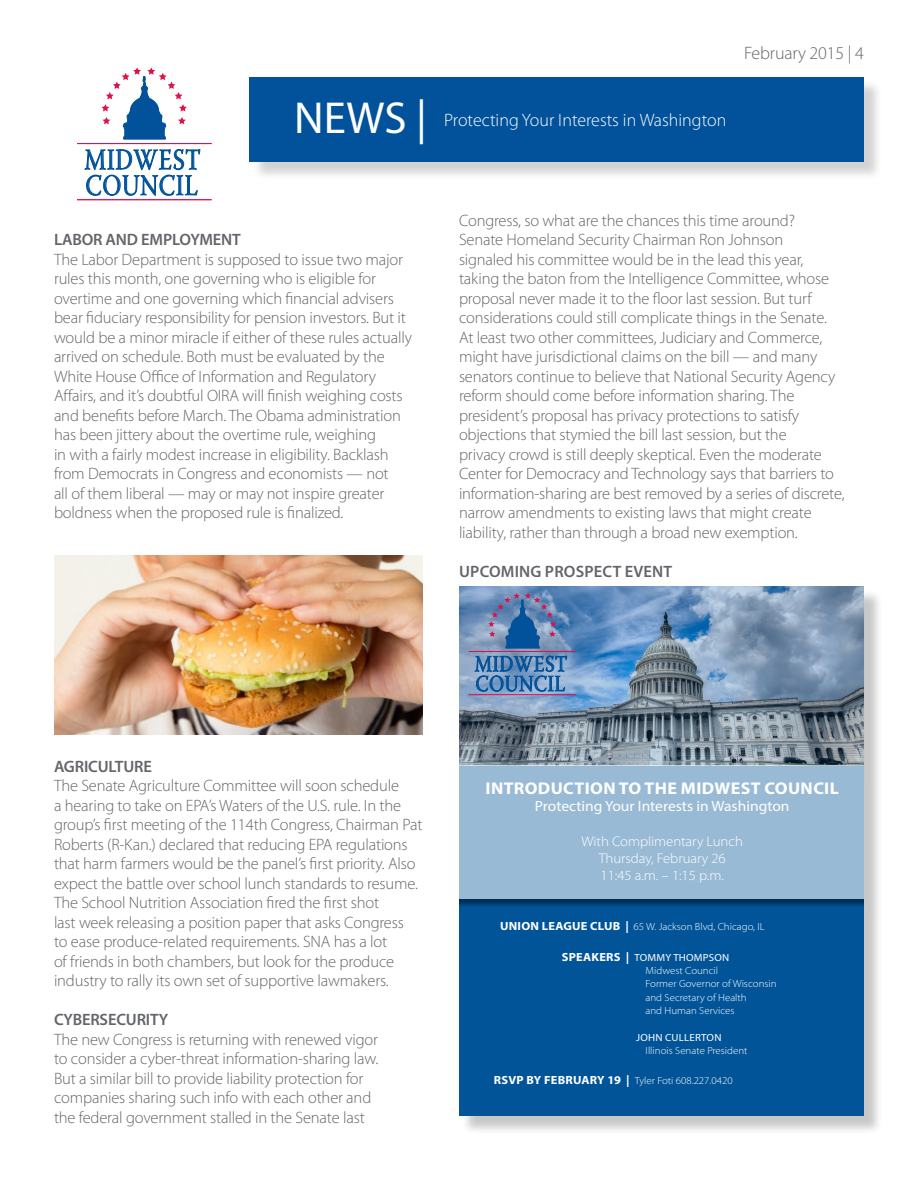
<style>
.page{position:relative;width:918px;height:1188px;background:#fff}
.page>*{position:absolute;margin:0;border:0;box-sizing:border-box;transform-origin:0 0}
.t1{font:45px "Myriad Pro";color:#fff}
.t2{font:29.1px/25.7px "Warnock Pro Disp";letter-spacing:.06em;color:#01529b;scale:.82 1}
.t3{font:22.35px/19.8px "Warnock Pro Disp";letter-spacing:.06em;color:#01529b;scale:.84 1}
.t4{font:300 18px "Myriad Pro";color:#fff}
.t5{font:300 18px "Myriad Pro";letter-spacing:-.01em;color:#63656a}
.t6{font:700 17.1px "Myriad Pro";letter-spacing:.02em;color:#fff;scale:1.05 1}
.t7{font:300 16.5px/19.5px "Myriad Pro";letter-spacing:-.01em;color:#63656a}
.t8{font:600 16.5px "Myriad Pro";letter-spacing:-.01em;color:#63656a}
.t9{font:600 16.5px "Myriad Pro";letter-spacing:.01em;color:#63656a}
.t10{font:14.85px "Myriad Pro";color:#fff;scale:1.05 1}
.t11{font:300 14.1px/17.1px "Myriad Pro";letter-spacing:-.005em;color:#fff;text-align:center;scale:1.05 1}
.t12{font:300 10.35px/13.4px "Myriad Pro";color:#fff;scale:1.05 1}
.s1{font-weight:700;font-size:11.85px}
.s2{font-weight:400}
</style>
<div class="page">
<svg style="left:85px;top:67px;width:115px;height:129px"></svg>
<hr style="left:77px;top:143px;width:135px;height:1px;background:#e0104b">
<hr style="left:77px;top:199px;width:135px;height:1px;background:#e0104b">
<div style="left:252px;top:79px;width:631px;height:102px;background:#231f20;opacity:.2"></div>
<div style="left:250px;top:77px;width:614px;height:85px;background:#01529b"></div>
<img style="left:54px;top:556px;width:369px;height:178px">
<div style="left:461px;top:589px;width:422px;height:546px;background:#231f20;opacity:.25"></div>
<svg style="left:459px;top:587px;width:405px;height:529px;background:#4d80ac"></svg>
<svg style="left:488px;top:593px;width:68px;height:55px;background:#5c7dac"></svg>
<svg style="left:475px;top:656px;width:92px;height:36px;background:#5d8bba"></svg>
<hr style="left:469px;top:651px;width:107px;height:1px;background:#e0104b">
<hr style="left:469px;top:694px;width:107px;height:1px;background:#e0104b">
<p class="t1" style="left:294px;top:90px;width:134px">NEWS |</p>
<p class="t2" style="left:85px;top:150px;width:143px">MIDWEST<br>COUNCIL</p>
<p class="t8" style="left:54px;top:229px;width:188px">LABOR AND EMPLOYMENT</p>
<p class="t7" style="left:54px;top:249px;width:359px">The Labor Department is supposed to issue two major rules this month, one governing who is eligible for overtime and one governing which financial advisers bear fiduciary responsibility for pension investors. But it would be a minor miracle if either of these rules actually arrived on schedule. Both must be evaluated by the White House Office of Information and Regulatory Affairs, and it’s doubtful OIRA will finish weighing costs and benefits before March. The Obama administration has been jittery about the overtime rule, weighing<br>in with a fairly modest increase in eligibility. Backlash from Democrats in Congress and economists — not<br>all of them liberal — may or may not inspire greater boldness when the proposed rule is finalized.</p>
<p class="t4" style="left:444px;top:109px;width:284px">Protecting Your Interests in Washington</p>
<p class="t5" style="left:744px;top:42px;width:121px">February 2015 | 4</p>
<p class="t7" style="left:459px;top:210px;width:372px">Congress, so what are the chances this time around?<br>Senate Homeland Security Chairman Ron Johnson signaled his committee would be in the lead this year, taking the baton from the Intelligence Committee, whose proposal never made it to the floor last session. But turf considerations could still complicate things in the Senate.</p>
<p class="t7" style="left:459px;top:327px;width:387px">At least two other committees, Judiciary and Commerce, might have jurisdictional claims on the bill — and many senators continue to believe that National Security Agency reform should come before information sharing. The president’s proposal has privacy protections to satisfy objections that stymied the bill last session, but the<br>privacy crowd is still deeply skeptical. Even the moderate Center for Democracy and Technology says that barriers to information-sharing are best removed by a series of discrete, narrow amendments to existing laws that might create liability, rather than through a broad new exemption.</p>
<p class="t9" style="left:459px;top:560px;width:215px">UPCOMING PROSPECT EVENT</p>
<p class="t8" style="left:54px;top:756px;width:99px">AGRICULTURE</p>
<p class="t7" style="left:54px;top:776px;width:370px">The Senate Agriculture Committee will soon schedule<br>a hearing to take on EPA’s Waters of the U.S. rule. In the group’s first meeting of the 114th Congress, Chairman Pat Roberts (R-Kan.) declared that reducing EPA regulations that harm farmers would be the panel’s first priority. Also expect the battle over school lunch standards to resume.<br>The School Nutrition Association fired the first shot<br>last week releasing a position paper that asks Congress<br>to ease produce-related requirements. SNA has a lot<br>of friends in both chambers, but look for the produce industry to rally its own set of supportive lawmakers.</p>
<p class="t8" style="left:54px;top:1009px;width:116px">CYBERSECURITY</p>
<p class="t7" style="left:54px;top:1029px;width:326px">The new Congress is returning with renewed vigor to consider a cyber-threat information-sharing law.<br>But a similar bill to provide liability protection for companies sharing such info with each other and the federal government stalled in the Senate last</p>
<p class="t3" style="left:475px;top:657px;width:111px">MIDWEST<br>COUNCIL</p>
<p class="t6" style="left:486px;top:777px;width:338px">INTRODUCTION TO THE MIDWEST COUNCIL</p>
<p class="t10" style="left:535px;top:797px;width:244px">Protecting Your Interests in Washington</p>
<p class="t11" style="left:582px;top:833px;width:155px">With Complimentary Lunch<br>Thursday, February 26<br>11:45 a.m. – 1:15 p.m.</p>
<p class="t12" style="left:500px;top:920px;width:254px"><span class="s1">UNION LEAGUE CLUB |</span> 65 W. Jackson Blvd, Chicago, IL</p>
<p class="t12" style="left:646px;top:951px;width:126px;text-indent:-84px"><span class="s1">SPEAKERS |</span> <span class="s2">TOMMY THOMPSON<br></span>Midwest Council<br>Former Governor of Wisconsin and Secretary of Health<br>and Human Services</p>
<p class="t12" style="left:646px;top:1031px;width:99px;text-indent:-9px"><span class="s2">JOHN CULLERTON<br></span>Illinois Senate President</p>
<p class="t12" style="left:494px;top:1073px;width:229px"><span class="s1">RSVP BY FEBRUARY 19 |</span> Tyler Foti 608.227.0420</p>
</div>
